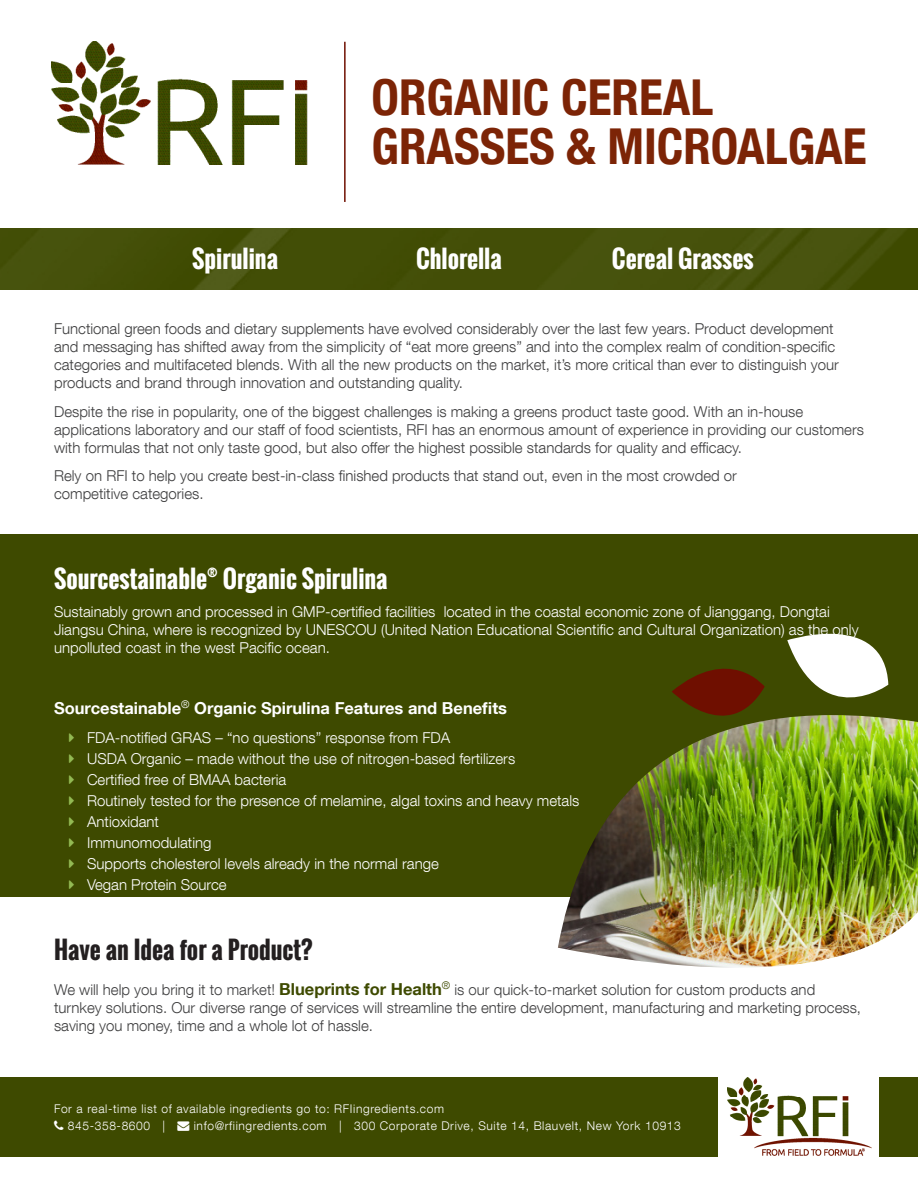
<style>
.page{position:relative;width:918px;height:1188px;background:#fff}
.page>*{position:absolute;margin:0;border:0;box-sizing:border-box;transform-origin:0 0}
.t1{font:700 condensed 49.5px/49.5px "Helvetica Neue LT Com";color:#7c2406}
.t2{font:700 24px "Oswald";color:#fff}
.t3{font:700 24px "Oswald";color:#231f20}
.t4{font:700 16.5px "Helvetica Neue LT Com";color:#fff}
.t5{font:300 15px/18px "Helvetica Neue LT Com";color:#3e3e3f}
.Bullet__1_column{font:300 15px/18px "Helvetica Neue LT Com";color:#fff}
.t6{font:700 13.5px "Oswald";color:#fff}
.t7{font:300 12px "Helvetica Neue LT Com";letter-spacing:.05em;color:#fff}
.s1{font-weight:700;font-size:16.5px;color:#3e4a00}
</style>
<div class="page">
<div style="left:0;top:1077px;width:718px;height:80px;background:#3e4a00"></div>
<div style="left:879px;top:1077px;width:39px;height:80px;background:#3e4a00"></div>
<img style="left:728px;top:1077px;width:144px;height:79px">
<div style="left:0;top:228px;width:918px;height:62px;background:#444f08"></div>
<div style="left:0;top:535px;width:918px;height:362px;background:#3e4a00"></div>
<img style="left:51px;top:41px;width:295px;height:123px">
<hr style="left:344px;top:42px;width:2px;height:160px;background:#6f0f00">
<img style="left:558px;top:717px;width:360px;height:251px">
<svg style="left:787px;top:633px;width:101px;height:100px"></svg>
<svg style="left:672px;top:668px;width:93px;height:81px"></svg>
<p class="t1" style="left:372px;top:73px;width:497px">ORGANIC CEREAL<br>GRASSES &amp; MICROALGAE</p>
<p class="t2" style="left:192px;top:240px;width:88px">Spirulina</p>
<p class="t2" style="left:416px;top:240px;width:87px">Chlorella</p>
<p class="t2" style="left:612px;top:240px;width:143px">Cereal Grasses</p>
<p class="t5" style="left:54px;top:320px;width:786px">Functional green foods and dietary supplements have evolved considerably over the last few years. Product development and messaging has shifted away from the simplicity of “eat more greens” and into the complex realm of condition-specific categories and multifaceted blends. With all the new products on the market, it’s more critical than ever to distinguish your products and brand through innovation and outstanding quality.</p>
<p class="t5" style="left:54px;top:402px;width:811px">Despite the rise in popularity, one of the biggest challenges is making a greens product taste good. With an in-house applications laboratory and our staff of food scientists, RFI has an enormous amount of experience in providing our customers with formulas that not only taste good, but also offer the highest possible standards for quality and efficacy.</p>
<p class="t5" style="left:54px;top:467px;width:684px">Rely on RFI to help you create best-in-class finished products that stand out, even in the most crowded or competitive categories.</p>
<p class="t2" style="left:54px;top:561px;width:155px">Sourcestainable</p>
<p class="t6" style="left:207px;top:561px;width:12px">®</p>
<p class="t2" style="left:223px;top:561px;width:166px">Organic Spirulina</p>
<p class="Bullet__1_column" style="left:54px;top:603px;width:806px">Sustainably grown and processed in GMP-certified facilities located in the coastal economic zone of Jianggang, Dongtai<br>Jiangsu China, where is recognized by UNESCOU (United Nation Educational Scientific and Cultural Organization) as the only unpolluted coast in the west Pacific ocean.</p>
<p class="t4" style="left:54px;top:698px;width:454px">Sourcestainable<sup>®</sup> Organic Spirulina Features and Benefits</p>
<p class="Bullet__1_column" style="left:87px;top:728px;width:365px">FDA-notified GRAS – “no questions” response from FDA</p>
<p class="Bullet__1_column" style="left:87px;top:749px;width:430px">USDA Organic – made without the use of nitrogen-based fertilizers</p>
<p class="Bullet__1_column" style="left:87px;top:770px;width:201px">Certified free of BMAA bacteria</p>
<p class="Bullet__1_column" style="left:87px;top:791px;width:494px">Routinely tested for the presence of melamine, algal toxins and heavy metals</p>
<p class="Bullet__1_column" style="left:87px;top:812px;width:73px">Antioxidant</p>
<p class="Bullet__1_column" style="left:87px;top:833px;width:126px">Immunomodulating</p>
<p class="Bullet__1_column" style="left:87px;top:854px;width:353px">Supports cholesterol levels already in the normal range</p>
<p class="Bullet__1_column" style="left:87px;top:875px;width:141px">Vegan Protein Source</p>
<p class="t3" style="left:54px;top:931px;width:260px">Have an Idea for a Product?</p>
<p class="t5" style="left:54px;top:980px;width:809px">We will help you bring it to market! <span class="s1">Blueprints for Health</span><sup>®</sup> is our quick-to-market solution for custom products and turnkey solutions. Our diverse range of services will streamline the entire development, manufacturing and marketing process, saving you money, time and a whole lot of hassle.</p>
<p class="t7" style="left:54px;top:1101px;width:392px">For a real-time list of available ingredients go to: RFIingredients.com</p>
<p class="t7" style="left:68px;top:1119px;width:614px">845-358-8600 | → info@rfiingredients.com | 300 Corporate Drive, Suite 14, Blauvelt, New York 10913</p>
</div>
